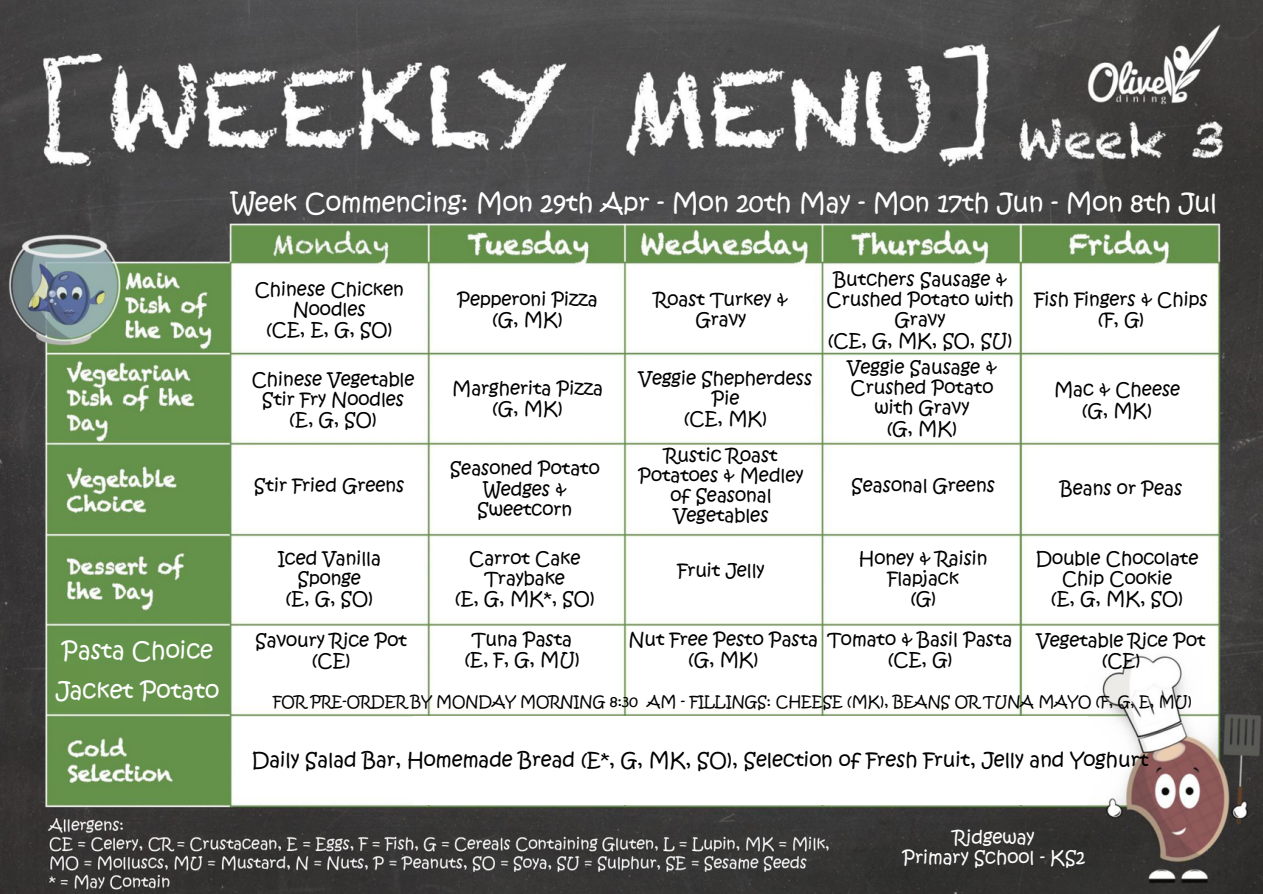
<style>
.page{position:relative;width:1263px;height:894px;background:#fff}
.page>*{position:absolute;margin:0;border:0;box-sizing:border-box;transform-origin:0 0}
.t1{font:25.05px "Kristen ITC";color:#fff}
.t2{font:23.1px "Kristen ITC";color:#fff}
.t3{font:19.5px "Kristen ITC";color:#000}
.t4{font:18px/20.2px "Kristen ITC";color:#000;text-align:center}
.t5{font:18px/20.2px "Kristen ITC";color:#fff;text-align:center}
.t6{font:15px "Kristen ITC";color:#000}
</style>
<div class="page">
<img style="left:0;top:0;width:1263px;height:893px">
<img style="left:414px;top:716px;width:673px;height:88px">
<div style="left:56px;top:635px;width:147px;height:73px;background:#65934a"></div>
<p class="t1" style="left:231px;top:186px;width:987px">Week Commencing: Mon 29th Apr - Mon 20th May - Mon 17th Jun - Mon 8th Jul</p>
<h2 class="t4" style="left:255px;top:279px;width:151px">Chinese Chicken<br>Noodles<br>(CE, E, G, SO)</h2>
<h2 class="t4" style="left:252px;top:369px;width:164px">Chinese Vegetable<br>Stir Fry Noodles (E, G, SO)</h2>
<h2 class="t4" style="left:254px;top:475px;width:152px">Stir Fried Greens</h2>
<h2 class="t4" style="left:278px;top:548px;width:105px">Iced Vanilla<br>Sponge<br>(E, G, SO)</h2>
<h2 class="t4" style="left:457px;top:289px;width:142px">Pepperoni Pizza (G, MK)</h2>
<h2 class="t4" style="left:452px;top:378px;width:152px">Margherita Pizza (G, MK)</h2>
<h2 class="t4" style="left:450px;top:459px;width:151px">Seasoned Potato<br>Wedges &amp;<br>Sweetcorn</h2>
<h2 class="t4" style="left:455px;top:548px;width:141px">Carrot Cake<br>Traybake<br>(E, G, MK*, SO)</h2>
<h2 class="t4" style="left:654px;top:289px;width:135px">Roast Turkey &amp;<br>Gravy</h2>
<h2 class="t4" style="left:639px;top:368px;width:175px">Veggie Shepherdess<br>Pie<br>(CE, MK)</h2>
<h1 class="t4" style="left:638px;top:445px;width:167px">Rustic Roast<br>Potatoes &amp; Medley of Seasonal<br>Vegetables</h1>
<h2 class="t4" style="left:677px;top:560px;width:89px">Fruit Jelly</h2>
<h2 class="t4" style="left:826px;top:269px;width:189px">Butchers Sausage &amp;<br>Crushed Potato with<br>Gravy<br>(CE, G, MK, SO, SU)</h2>
<h2 class="t4" style="left:847px;top:357px;width:150px">Veggie Sausage &amp;<br>Crushed Potato with Gravy<br>(G, MK)</h2>
<h2 class="t4" style="left:852px;top:475px;width:145px">Seasonal Greens</h2>
<h2 class="t4" style="left:859px;top:548px;width:130px">Honey &amp; Raisin<br>Flapjack<br>(G)</h2>
<h1 class="t4" style="left:1035px;top:289px;width:174px">Fish Fingers &amp; Chips (F, G)</h1>
<h2 class="t4" style="left:1054px;top:380px;width:128px">Mac &amp; Cheese (G, MK)</h2>
<h1 class="t4" style="left:1060px;top:478px;width:124px">Beans or Peas</h1>
<h2 class="t4" style="left:1036px;top:548px;width:164px">Double Chocolate<br>Chip Cookie<br>(E, G, MK, SO)</h2>
<h2 class="t4" style="left:828px;top:629px;width:186px">Tomato &amp; Basil Pasta (CE, G)</h2>
<h2 class="t4" style="left:1037px;top:630px;width:170px">Vegetable Rice Pot (CE)</h2>
<h2 class="t4" style="left:256px;top:630px;width:153px">Savoury Rice Pot (CE)</h2>
<h2 class="t4" style="left:472px;top:629px;width:101px">Tuna Pasta</h2>
<h2 class="t4" style="left:629px;top:629px;width:191px">Nut Free Pesto Pasta (G, MK)</h2>
<p class="t2" style="left:62px;top:635px;width:153px">Pasta Choice</p>
<h2 class="t4" style="left:465px;top:649px;width:116px">(E, F, G, MU)</h2>
<p class="t2" style="left:56px;top:675px;width:165px">Jacket Potato</p>
<h2 class="t6" style="left:273px;top:691px;width:920px">FOR PRE-ORDER BY MONDAY MORNING 8:30 AM - FILLINGS: CHEESE (MK), BEANS OR TUNA MAYO (F, G, E, MU)</h2>
<h2 class="t3" style="left:252px;top:746px;width:898px">Daily Salad Bar, Homemade Bread (E*, G, MK, SO), Selection of Fresh Fruit, Jelly and Yoghurt</h2>
<h2 class="t5" style="left:902px;top:827px;width:184px">Ridgeway<br>Primary School - KS2</h2>
</div>
